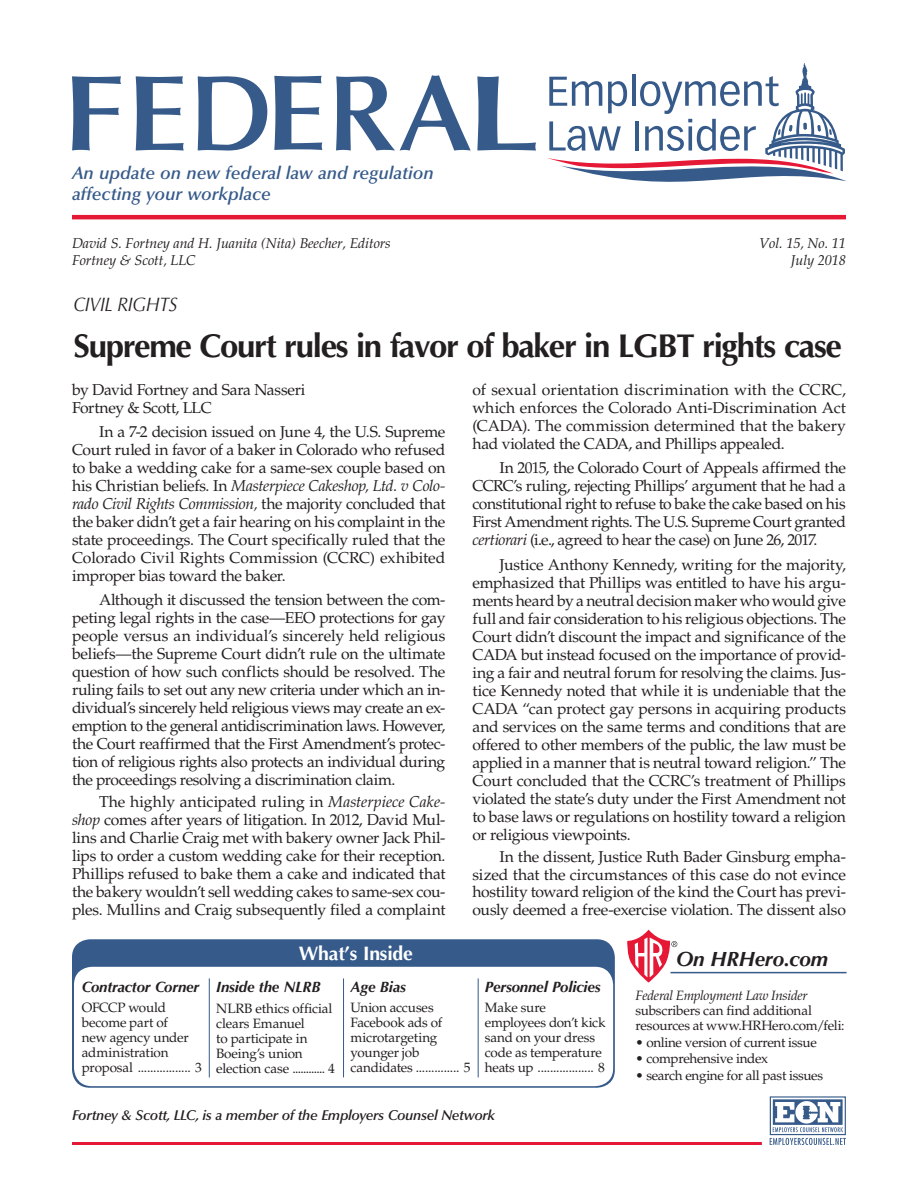
<style>
.page{position:relative;width:918px;height:1188px;background:#fff}
.page>*{position:absolute;margin:0;border:0;box-sizing:border-box;transform-origin:0 0}
.A_lead{font:700 33px "Optima LT Std";letter-spacing:-.04em;color:#231f20}
.insideK{font:italic 700 20.7px "Optima LT Std";letter-spacing:-.01em;color:#231f20}
.A{font:700 19.5px "Optima LT Std";letter-spacing:-.01em;color:#fff}
.kicker{font:italic 19.5px "Optima LT Std";letter-spacing:-.015em;color:#231f20;scale:.9 1}
.t1{font:italic 600 18px/20.2px "Optima LT Std";color:#365a8a}
.body{font:15.75px/18px "Palatino LT Std";letter-spacing:-.02em;color:#231f20;text-align:justify}
.by{font:15.75px/18px "Palatino LT Std";letter-spacing:-.025em;color:#231f20}
.insideK-2{font:italic 700 15px "Optima LT Std";letter-spacing:-.01em;color:#231f20}
.volume{font:italic 14.25px/17.1px "Palatino LT Std";letter-spacing:-.01em;color:#231f20;text-align:right}
.t2{font:italic 600 14.25px "Optima LT Std";letter-spacing:-.02em;color:#231f20}
.insideB{font:13.5px/15px "Palatino LT Std";letter-spacing:-.015em;color:#231f20}
.insideK-3{font:13.5px/15px "Palatino LT Std";letter-spacing:-.01em;color:#231f20}
.insideBullet{font:13.5px "Palatino LT Std";letter-spacing:-.025em;color:#231f20}
.s1{font-style:italic}
</style>
<div class="page">
<div style="left:72px;top:939px;width:543px;height:149px;background:#365a8a;border-radius:18px"></div>
<div style="left:74px;top:967px;width:539px;height:119px;background:#fff;border-radius:18px"></div>
<hr style="left:209px;top:978px;width:1px;height:99px;background:#365a8a">
<hr style="left:343px;top:978px;width:1px;height:99px;background:#365a8a">
<hr style="left:478px;top:978px;width:1px;height:99px;background:#365a8a">
<hr style="left:72px;top:1142px;width:690px;height:3px;background:#e51836">
<svg style="left:627px;top:930px;width:50px;height:53px"></svg>
<hr style="left:670px;top:972px;width:177px;height:1px;background:#365a8a">
<svg style="left:770px;top:1096px;width:76px;height:39px"></svg>
<svg style="left:770px;top:1138px;width:76px;height:7px"></svg>
<svg style="left:773px;top:1099px;width:70px;height:33px"></svg>
<hr style="left:72px;top:215px;width:774px;height:4px;background:#e51836">
<svg style="left:547px;top:63px;width:300px;height:119px"></svg>
<svg style="left:72px;top:76px;width:49px;height:75px"></svg>
<svg style="left:136px;top:76px;width:48px;height:75px"></svg>
<svg style="left:198px;top:76px;width:69px;height:75px"></svg>
<svg style="left:336px;top:75px;width:135px;height:76px"></svg>
<svg style="left:477px;top:76px;width:59px;height:75px"></svg>
<svg style="left:274px;top:76px;width:48px;height:74px"></svg>
<p class="t1" style="left:72px;top:163px;width:363px">An update on new federal law and regulation affecting your workplace</p>
<p class="volume" style="left:72px;top:234px;width:320px;text-align:left">David S. Fortney and H. Juanita (Nita) Beecher, Editors<br>Fortney &amp; Scott, LLC</p>
<p class="volume" style="left:759px;top:234px;width:88px">Vol. 15, No. 11<br>July 2018</p>
<p class="kicker" style="left:74px;top:293px;width:117px">CIVIL RIGHTS</p>
<p class="A_lead" style="left:74px;top:327px;width:770px">Supreme Court rules in favor of baker in LGBT rights case</p>
<p class="by" style="left:72px;top:381px;width:235px">by David Fortney and Sara Nasseri<br>Fortney &amp; Scott, LLC</p>
<p class="body" style="left:72px;top:423px;width:375px;text-indent:27px">In a 7-2 decision issued on June 4, the U.S. Supreme Court ruled in favor of a baker in Colorado who refused to bake a wedding cake for a same-sex couple based on his Christian beliefs. In <span class="s1">Masterpiece Cakeshop, Ltd. v Colo&shy;rado Civil Rights Commission,</span> the majority concluded that the baker didn’t get a fair hearing on his complaint in the state proceedings. The Court specifically ruled that the Colorado Civil Rights Commission (CCRC) exhibited improper bias toward the baker.</p>
<p class="body" style="left:72px;top:591px;width:375px;text-indent:27px">Although it discussed the tension between the com&shy;peting legal rights in the case—EEO protections for gay people versus an individual’s sincerely held religious beliefs—the Supreme Court didn’t rule on the ultimate question of how such conflicts should be resolved. The ruling fails to set out any new criteria under which an in&shy;dividual’s sincerely held religious views may create an ex&shy;emption to the general antidiscrimination laws. However, the Court reaffirmed that the First Amendment’s protec&shy;tion of religious rights also protects an individual during the proceedings resolving a discrimination claim.</p>
<p class="body" style="left:72px;top:793px;width:375px;text-indent:27px">The highly anticipated ruling in <span class="s1">Masterpiece Cake&shy;shop</span> comes after years of litigation. In 2012, David Mul&shy;lins and Charlie Craig met with bakery owner Jack Phil&shy;lips to order a custom wedding cake for their reception.<br>Phillips refused to bake them a cake and indicated that the bakery wouldn’t sell wedding cakes to same-sex cou&shy;ples. Mullins and Craig subsequently filed a complaint</p>
<p class="A" style="left:299px;top:942px;width:116px">What’s Inside</p>
<p class="body" style="left:472px;top:381px;width:375px">of sexual orientation discrimination with the CCRC, which enforces the Colorado Anti-Discrimination Act (CADA). The commission determined that the bakery had violated the CADA, and Phillips appealed.</p>
<p class="body" style="left:472px;top:459px;width:375px;text-indent:27px">In 2015, the Colorado Court of Appeals affirmed the CCRC’s ruling, rejecting Phillips’ argument that he had a constitutional right to refuse to bake the cake based on his First Amendment rights. The U.S. Supreme Court granted <span class="s1">certiorari</span> (i.e., agreed to hear the case) on June 26, 2017.</p>
<p class="body" style="left:472px;top:556px;width:375px;text-indent:27px">Justice Anthony Kennedy, writing for the majority, emphasized that Phillips was entitled to have his argu&shy;ments heard by a neutral decision maker who would give full and fair consideration to his religious objections. The Court didn’t discount the impact and significance of the CADA but instead focused on the importance of provid&shy;ing a fair and neutral forum for resolving the claims. Jus&shy;tice Kennedy noted that while it is undeniable that the CADA “can protect gay persons in acquiring products and services on the same terms and conditions that are offered to other members of the public, the law must be applied in a manner that is neutral toward religion.” The Court concluded that the CCRC’s treatment of Phillips violated the state’s duty under the First Amendment not to base laws or regulations on hostility toward a religion or religious viewpoints.</p>
<p class="body" style="left:472px;top:849px;width:375px;line-height:17.5px;text-indent:27px">In the dissent, Justice Ruth Bader Ginsburg empha&shy;sized that the circumstances of this case do not evince hostility toward religion of the kind the Court has previ&shy;ously deemed a free-exercise violation. The dissent also</p>
<p class="insideK" style="left:676px;top:947px;width:153px">On HRHero.com</p>
<p class="insideK-2" style="left:82px;top:978px;width:119px">Contractor Corner</p>
<p class="insideB" style="left:82px;top:1000px;width:122px">OFCCP would become part of<br>new agency under administration proposal ................. 3</p>
<p class="insideK-2" style="left:216px;top:978px;width:106px">Inside the NLRB</p>
<p class="insideK-3" style="left:216px;top:1002px;width:120px">NLRB ethics official clears Emanuel<br>to participate in<br>Boeing’s union election case ............ 4</p>
<p class="insideK-2" style="left:351px;top:978px;width:57px">Age Bias</p>
<p class="insideB" style="left:351px;top:1000px;width:122px">Union accuses<br>Facebook ads of microtargeting younger job candidates .............. 5</p>
<p class="insideK-2" style="left:485px;top:978px;width:117px">Personnel Policies</p>
<p class="insideB" style="left:485px;top:1000px;width:122px">Make sure employees don’t kick sand on your dress code as temperature heats up .................. 8</p>
<p class="t2" style="left:72px;top:1107px;width:425px">Fortney &amp; Scott, LLC, is a member of the Employers Counsel Network</p>
<p class="insideB" style="left:636px;top:988px;width:211px"><span class="s1">Federal Employment Law Insider </span>subscribers can find additional resources at www.HRHero.com/feli:</p>
<p class="insideBullet" style="left:636px;top:1034px;width:183px">• online version of current issue</p>
<p class="insideBullet" style="left:636px;top:1051px;width:134px">• comprehensive index</p>
<p class="insideBullet" style="left:636px;top:1067px;width:189px">• search engine for all past issues</p>
</div>
